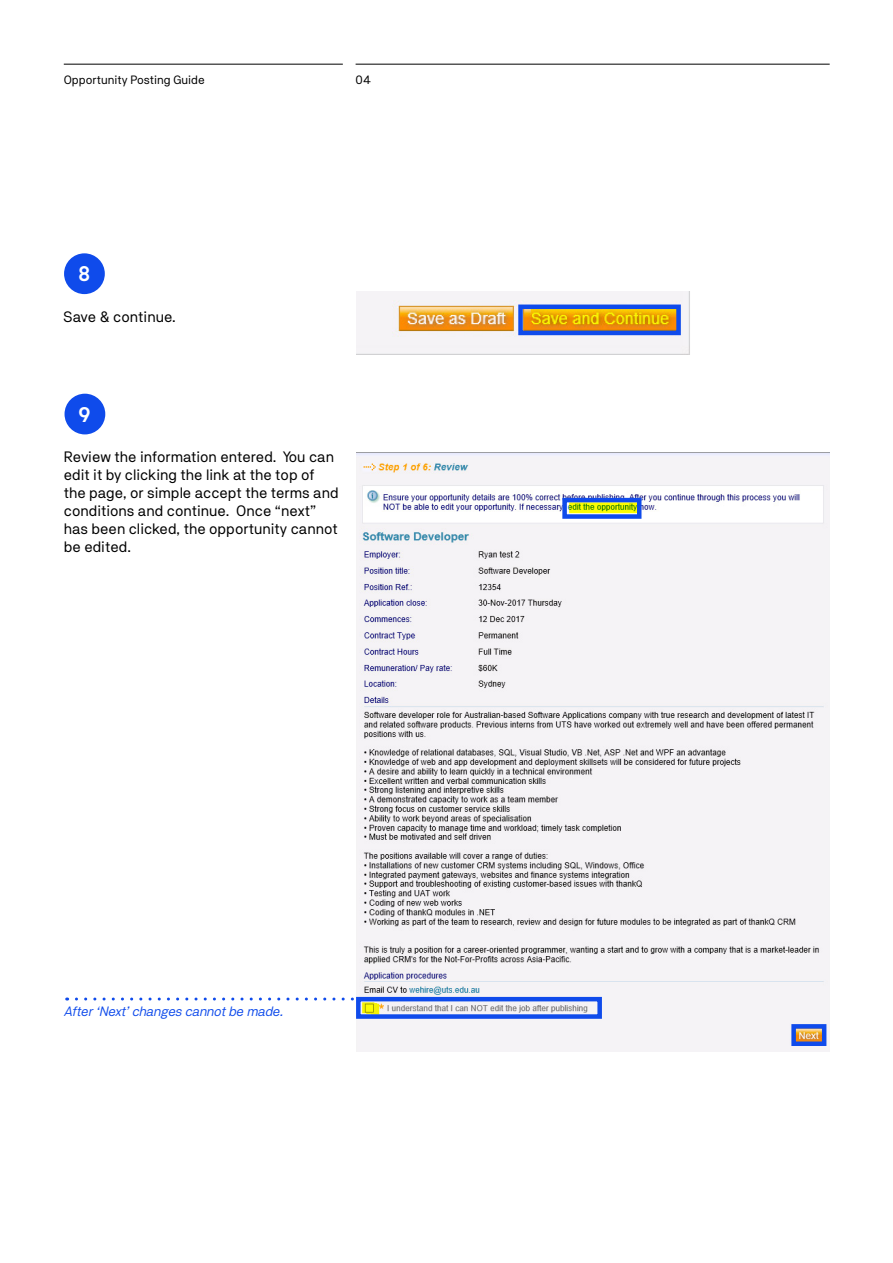
<style>
.page{position:relative;width:893px;height:1263px;background:#fff}
.page>*{position:absolute;margin:0;border:0;box-sizing:border-box;transform-origin:0 0}
.t1{font:700 21px "NB International Pro";color:#fff}
.t2{font:15px/18px "NB Akademie Std";color:#000}
.t3{font:italic 13.5px "NB Akademie Std";color:#0f4beb}
.t4{font:12px "NB Akademie Std";color:#000}
</style>
<div class="page">
<hr style="left:64px;top:64px;width:279px;height:1px;background:#000">
<hr style="left:356px;top:64px;width:474px;height:1px;background:#000">
<div style="left:64px;top:253px;width:41px;height:41px;background:#0f4beb;border-radius:50%"></div>
<div style="left:65px;top:394px;width:40px;height:40px;background:#0f4beb;border-radius:50%"></div>
<img style="left:356px;top:292px;width:334px;height:63px">
<div style="left:518px;top:304px;width:163px;height:31px;border:4px solid #0f4beb"></div>
<img style="left:356px;top:452px;width:474px;height:599px">
<div style="left:562px;top:498px;width:79px;height:21px;border:4px solid #0f4beb"></div>
<div style="left:356px;top:997px;width:246px;height:22px;border:4px solid #0f4beb"></div>
<div style="left:791px;top:1024px;width:35px;height:22px;border:4px solid #0f4beb"></div>
<svg style="left:67px;top:997px;width:515px;height:3px"></svg>
<p class="t4" style="left:64px;top:73px;width:142px">Opportunity Posting Guide</p>
<p class="t4" style="left:356px;top:73px;width:17px">04</p>
<h1 class="t1" style="left:78px;top:262px;width:15px">8</h1>
<p class="t2" style="left:63px;top:308px;width:114px">Save &amp; continue.</p>
<h1 class="t1" style="left:79px;top:402px;width:14px">9</h1>
<p class="t2" style="left:64px;top:448px;width:276px">Review the information entered. You can edit it by clicking the link at the top of the page, or simple accept the terms and conditions and continue. Once “next” has been clicked, the opportunity cannot be edited.</p>
<p class="t3" style="left:64px;top:1003px;width:220px">After ‘Next’ changes cannot be made.</p>
</div>
